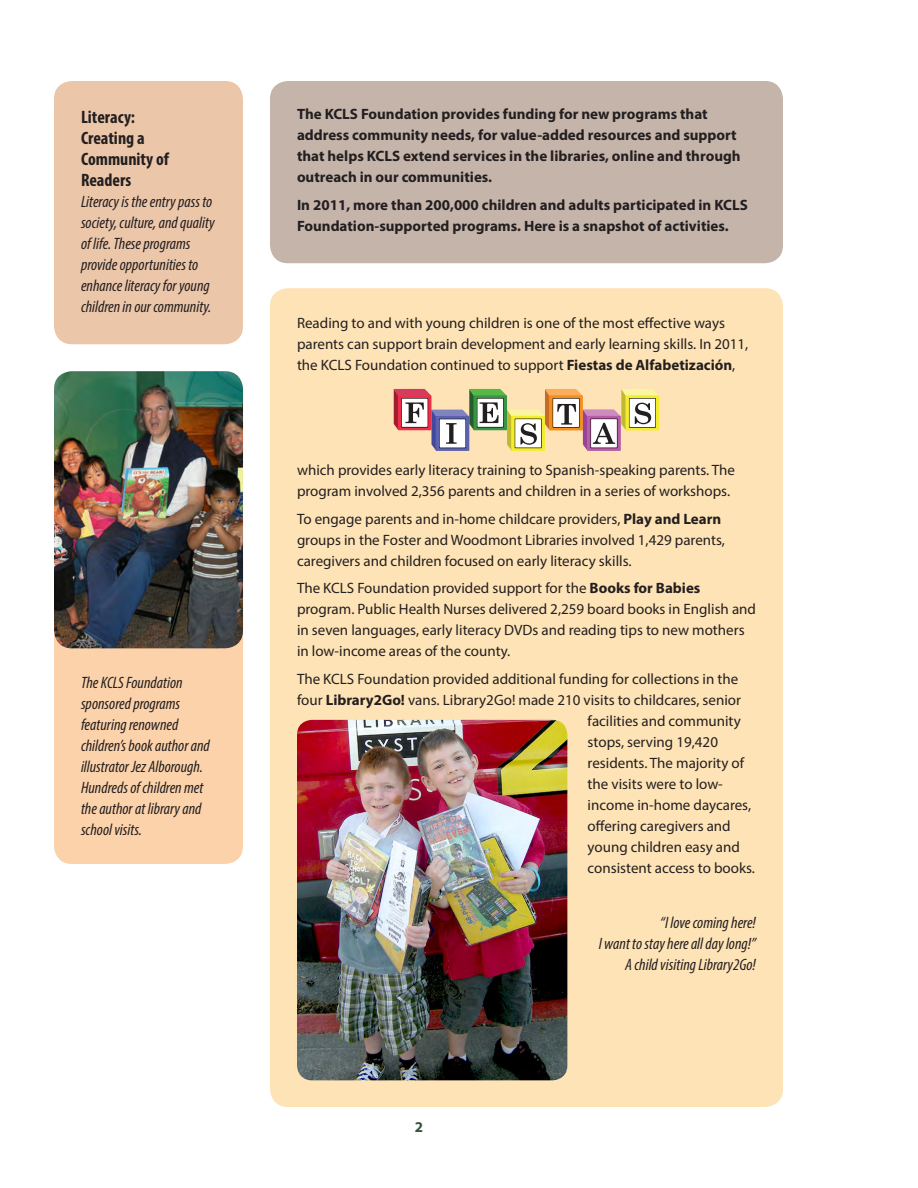
<style>
.page{position:relative;width:918px;height:1188px;background:#fff}
.page>*{position:absolute;margin:0;border:0;box-sizing:border-box;transform-origin:0 0}
.Report_Text{font:700 condensed 18px/21px "Myriad Pro";color:#231f20}
.Report_Text-2{font:italic condensed 16.5px/21px "Myriad Pro";color:#231f20}
.Report_Text-3{font:15px/21px "Myriad Pro";color:#231f20}
.Report_Text-4{font:700 15px/21px "Myriad Pro";color:#231f20}
.Report_Text-5{font:700 15px "Myriad Pro";color:#355439}
.s1{font-weight:700}
</style>
<div class="page">
<div style="left:54px;top:371px;width:189px;height:493px;background:#fcd2aa;border-radius:18px"></div>
<div style="left:270px;top:81px;width:513px;height:182px;background:#c5b4aa;border-radius:18px"></div>
<div style="left:54px;top:81px;width:189px;height:263px;background:#ecc6a9;border-radius:18px"></div>
<div style="left:270px;top:288px;width:513px;height:819px;background:#fee3b6;border-radius:18px"></div>
<img style="left:54px;top:371px;width:189px;height:277px">
<svg style="left:394px;top:389px;width:265px;height:62px"></svg>
<img style="left:297px;top:720px;width:270px;height:360px">
<p class="Report_Text" style="left:81px;top:106px;width:90px">Literacy:<br>Creating a<br>Community of<br>Readers</p>
<p class="Report_Text-2" style="left:81px;top:191px;width:135px">Literacy is the entry pass to society, culture, and quality of life. These programs provide opportunities to enhance literacy for young children in our community.</p>
<p class="Report_Text-2" style="left:81px;top:672px;width:130px">The KCLS Foundation sponsored programs featuring renowned children’s book author and illustrator Jez Alborough.<br>Hundreds of children met the author at library and school visits.</p>
<p class="Report_Text-4" style="left:297px;top:103px;width:445px">The KCLS Foundation provides funding for new programs that address community needs, for value-added resources and support that helps KCLS extend services in the libraries, online and through outreach in our communities.</p>
<p class="Report_Text-4" style="left:297px;top:194px;width:452px">In 2011, more than 200,000 children and adults participated in KCLS<br>Foundation-supported programs. Here is a snapshot of activities.</p>
<p class="Report_Text-3" style="left:297px;top:312px;width:453px">Reading to and with young children is one of the most effective ways parents can support brain development and early learning skills. In 2011, the KCLS Foundation continued to support <span class="s1">Fiestas de Alfabetización</span>,</p>
<p class="Report_Text-3" style="left:297px;top:459px;width:440px">which provides early literacy training to Spanish-speaking parents. The program involved 2,356 parents and children in a series of workshops.</p>
<p class="Report_Text-3" style="left:297px;top:508px;width:430px">To engage parents and in-home childcare providers, <span class="s1">Play and Learn </span>groups in the Foster and Woodmont Libraries involved 1,429 parents, caregivers and children focused on early literacy skills.</p>
<p class="Report_Text-3" style="left:297px;top:578px;width:461px">The KCLS Foundation provided support for the <span class="s1">Books for Babies </span>program. Public Health Nurses delivered 2,259 board books in English and in seven languages, early literacy DVDs and reading tips to new mothers in low-income areas of the county.</p>
<p class="Report_Text-3" style="left:297px;top:668px;width:443px">The KCLS Foundation provided additional funding for collections in the</p>
<p class="Report_Text-3" style="left:297px;top:689px;width:446px">four <span class="s1">Library2Go!</span> vans. Library2Go! made 210 visits to childcares, senior</p>
<p class="Report_Text-3" style="left:588px;top:710px;width:155px">facilities and community</p>
<p class="Report_Text-3" style="left:588px;top:731px;width:132px">stops, serving 19,420</p>
<p class="Report_Text-3" style="left:588px;top:752px;width:158px">residents. The majority of</p>
<p class="Report_Text-3" style="left:588px;top:773px;width:137px">the visits were to low-</p>
<p class="Report_Text-3" style="left:588px;top:794px;width:165px">income in-home daycares,</p>
<p class="Report_Text-3" style="left:588px;top:815px;width:145px">offering caregivers and</p>
<p class="Report_Text-3" style="left:588px;top:836px;width:154px">young children easy and</p>
<p class="Report_Text-3" style="left:588px;top:857px;width:169px">consistent access to books.</p>
<p class="Report_Text-5" style="left:415px;top:1117px;width:10px">2</p>
<p class="Report_Text-2" style="left:599px;top:912px;width:159px;text-align:right">“I love coming here!<br>I want to stay here all day long!”<br>A child visiting Library2Go!</p>
</div>
